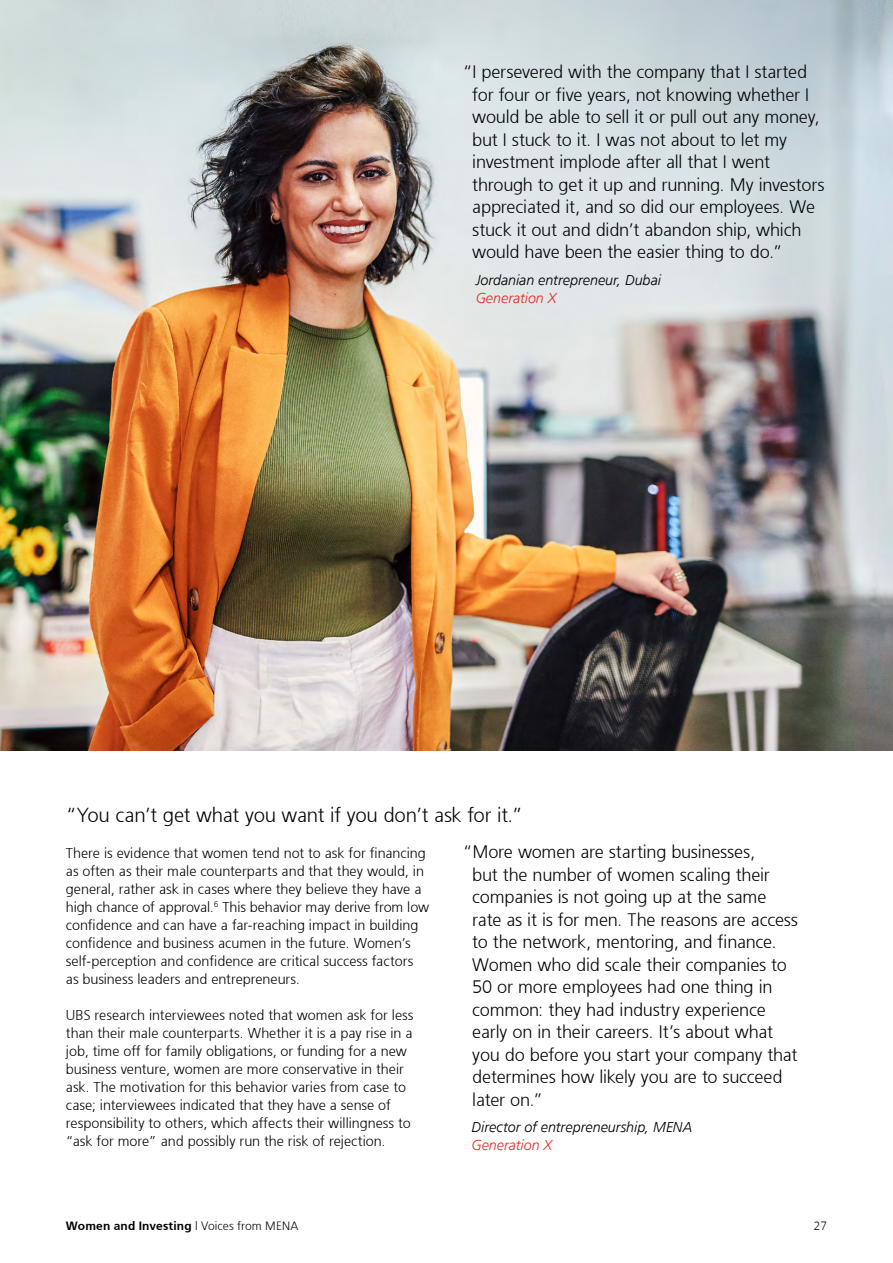
<style>
.page{position:relative;width:893px;height:1263px;background:#fff}
.page>*{position:absolute;margin:0;border:0;box-sizing:border-box;transform-origin:0 0}
.UBS_Subheadline_13_5_grid{font:300 20.25px "Frutiger 45";letter-spacing:-.01em;color:#000}
.t1{font:300 18px/22.5px "Frutiger 45";letter-spacing:-.01em;color:#000}
.UBS_Copy_text_9_5_grid{font:300 14.25px/18px "Frutiger 45";color:#000}
.Quote_Name{font:italic 300 14.25px/18px "Frutiger 45";letter-spacing:.005em;color:#000}
.UBS_Copy_text_9_5_grid-2{font:italic 300 14.25px/18px "Frutiger 45";letter-spacing:.005em;color:#000}
.t2{font:300 12px "Frutiger 45";letter-spacing:.015em;color:#000}
.t3{font:300 12px "Frutiger 45";color:#000}
.s1{color:#e42b2b}
.s2{font-style:inherit}
</style>
<div class="page">
<img style="left:1px;top:0;width:892px;height:750px">
<p class="t1" style="left:472px;top:61px;width:354px;text-indent:-9px">“I persevered with the company that I started for four or five years, not knowing whether I would be able to sell it or pull out any money, but I stuck to it. I was not about to let my investment implode after all that I went through to get it up and running. My investors appreciated it, and so did our employees. We stuck it out and didn’t abandon ship, which would have been the easier thing to do.”</p>
<p class="UBS_Copy_text_9_5_grid-2" style="left:476px;top:271px;width:187px">Jordanian entrepreneur, Dubai<br><span class="s1">Generation X</span></p>
<p class="UBS_Subheadline_13_5_grid" style="left:66px;top:803px;width:459px">“You can’t get what you want if you don’t ask for it.”</p>
<p class="UBS_Copy_text_9_5_grid" style="left:66px;top:844px;width:365px">There is evidence that women tend not to ask for financing as often as their male counterparts and that they would, in general, rather ask in cases where they believe they have a high chance of approval.<sup>6</sup> This behavior may derive from low confidence and can have a far-reaching impact in building confidence and business acumen in the future. Women’s self-perception and confidence are critical success factors as business leaders and entrepreneurs.</p>
<p class="UBS_Copy_text_9_5_grid" style="left:66px;top:1006px;width:349px">UBS research interviewees noted that women ask for less than their male counterparts. Whether it is a pay rise in a job, time off for family obligations, or funding for a new business venture, women are more conservative in their ask. The motivation for this behavior varies from case to case; interviewees indicated that they have a sense of responsibility to others, which affects their willingness to “ask for more” and possibly run the risk of rejection.</p>
<p class="t1" style="left:472px;top:841px;width:327px;text-indent:-9px">“More women are starting businesses,<br>but the number of women scaling their companies is not going up at the same rate as it is for men. The reasons are access to the network, mentoring, and finance.<br>Women who did scale their companies to 50 or more employees had one thing in common: they had industry experience early on in their careers. It’s about what you do before you start your company that determines how likely you are to succeed later on.”</p>
<p class="Quote_Name" style="left:471px;top:1118px;width:222px">Director of entrepreneurship, MENA<br><span class="s1">Generation X</span></p>
<p class="t2" style="left:66px;top:1218px;width:234px">Women and Investing <span class="s2">| Voices from MENA</span></p>
<p class="t3" style="left:814px;top:1219px;width:15px">27</p>
</div>
